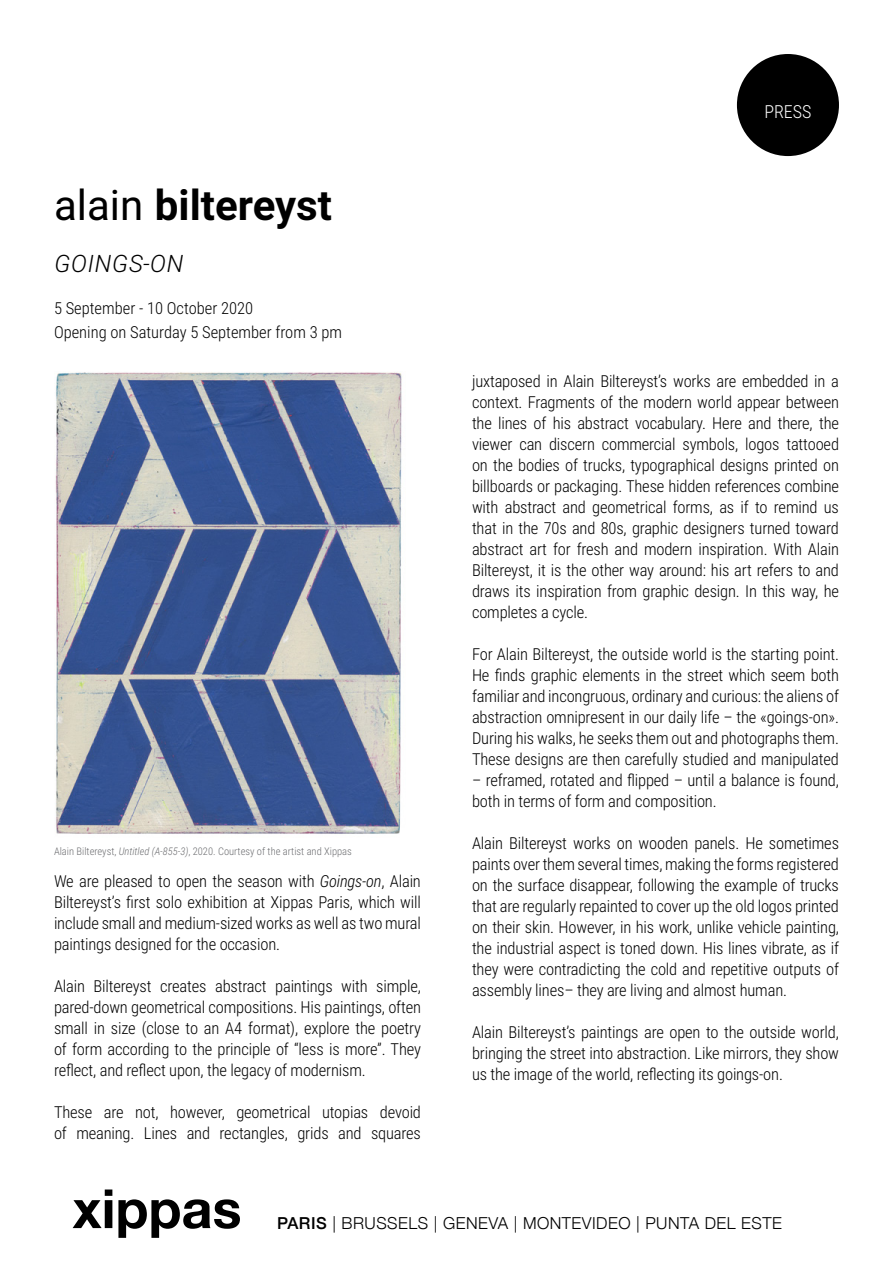
<style>
.page{position:relative;width:893px;height:1263px;background:#fff}
.page>*{position:absolute;margin:0;border:0;box-sizing:border-box;transform-origin:0 0}
.t1{font:700 54px "Helvetica Neue";color:#000}
.t2{font:700 42px "Roboto";color:#000}
.t3{font:italic 300 24px "Roboto";letter-spacing:.035em;color:#000}
.t4{font:300 18px "Roboto Condensed";color:#fff}
.t5{font:300 16.5px/21px "Roboto Condensed";letter-spacing:-.01em;color:#000;text-align:justify}
.t6{font:300 16.5px "Helvetica Neue";letter-spacing:.03em;color:#000}
.t7{font:300 10.5px "Roboto Condensed";color:#6d6e71}
.s1{font-weight:400}
.s2{font-style:italic}
.s3{font-weight:500}
</style>
<div class="page">
<div style="left:737px;top:54px;width:102px;height:102px;background:#000;border-radius:50%"></div>
<img style="left:55px;top:372px;width:347px;height:462px">
<h2 class="t2" style="left:54px;top:176px;width:280px"><span class="s1">alain</span> biltereyst</h2>
<h3 class="t3" style="left:54px;top:246px;width:131px">GOINGS-ON</h3>
<p class="t5" style="left:54px;top:296px;width:290px;line-height:23.4px">5 September - 10 October 2020<br>Opening on Saturday 5 September from 3 pm</p>
<p class="t7" style="left:54px;top:844px;width:299px">Alain Biltereyst, <span class="s2">Untitled (A-855-3)</span>, 2020. Courtesy of the artist and Xippas</p>
<p class="t5" style="left:54px;top:870px;width:369px">We are pleased to open the season with <span class="s2">Goings-on</span>, Alain Biltereyst’s first solo exhibition at Xippas Paris, which will include small and medium-sized works as well as two mural paintings designed for the occasion.</p>
<p class="t5" style="left:54px;top:975px;width:369px">Alain Biltereyst creates abstract paintings with simple, pared-down geometrical compositions. His paintings, often small in size (close to an A4 format), explore the poetry of form according to the principle of “less is more”. They reflect, and reflect upon, the legacy of modernism.</p>
<p class="t5" style="left:54px;top:1101px;width:368px">These are not, however, geometrical utopias devoid of meaning. Lines and rectangles, grids and squares</p>
<p class="t4" style="left:764px;top:99px;width:49px">PRESS</p>
<p class="t5" style="left:472px;top:370px;width:369px">juxtaposed in Alain Biltereyst’s works are embedded in a context. Fragments of the modern world appear between the lines of his abstract vocabulary. Here and there, the viewer can discern commercial symbols, logos tattooed on the bodies of trucks, typographical designs printed on billboards or packaging. These hidden references combine with abstract and geometrical forms, as if to remind us that in the 70s and 80s, graphic designers turned toward abstract art for fresh and modern inspiration. With Alain Biltereyst, it is the other way around: his art refers to and draws its inspiration from graphic design. In this way, he completes a cycle.</p>
<p class="t5" style="left:472px;top:643px;width:369px">For Alain Biltereyst, the outside world is the starting point.<br>He finds graphic elements in the street which seem both familiar and incongruous, ordinary and curious: the aliens of abstraction omnipresent in our daily life – the «goings-on».<br>During his walks, he seeks them out and photographs them.<br>These designs are then carefully studied and manipulated</p>
<p class="t5" style="left:472px;top:769px;width:368px">– reframed, rotated and flipped – until a balance is found, both in terms of form and composition.</p>
<p class="t5" style="left:472px;top:832px;width:369px">Alain Biltereyst works on wooden panels. He sometimes paints over them several times, making the forms registered on the surface disappear, following the example of trucks that are regularly repainted to cover up the old logos printed on their skin. However, in his work, unlike vehicle painting, the industrial aspect is toned down. His lines vibrate, as if they were contradicting the cold and repetitive outputs of assembly lines– they are living and almost human.</p>
<p class="t5" style="left:472px;top:1021px;width:369px">Alain Biltereyst’s paintings are open to the outside world, bringing the street into abstraction. Like mirrors, they show us the image of the world, reflecting its goings-on.</p>
<h1 class="t1" style="left:73px;top:1166px;width:170px">xippas</h1>
<p class="t6" style="left:277px;top:1209px;width:506px"><span class="s3">PARIS</span> | BRUSSELS | GENEVA | MONTEVIDEO | PUNTA DEL ESTE</p>
</div>
